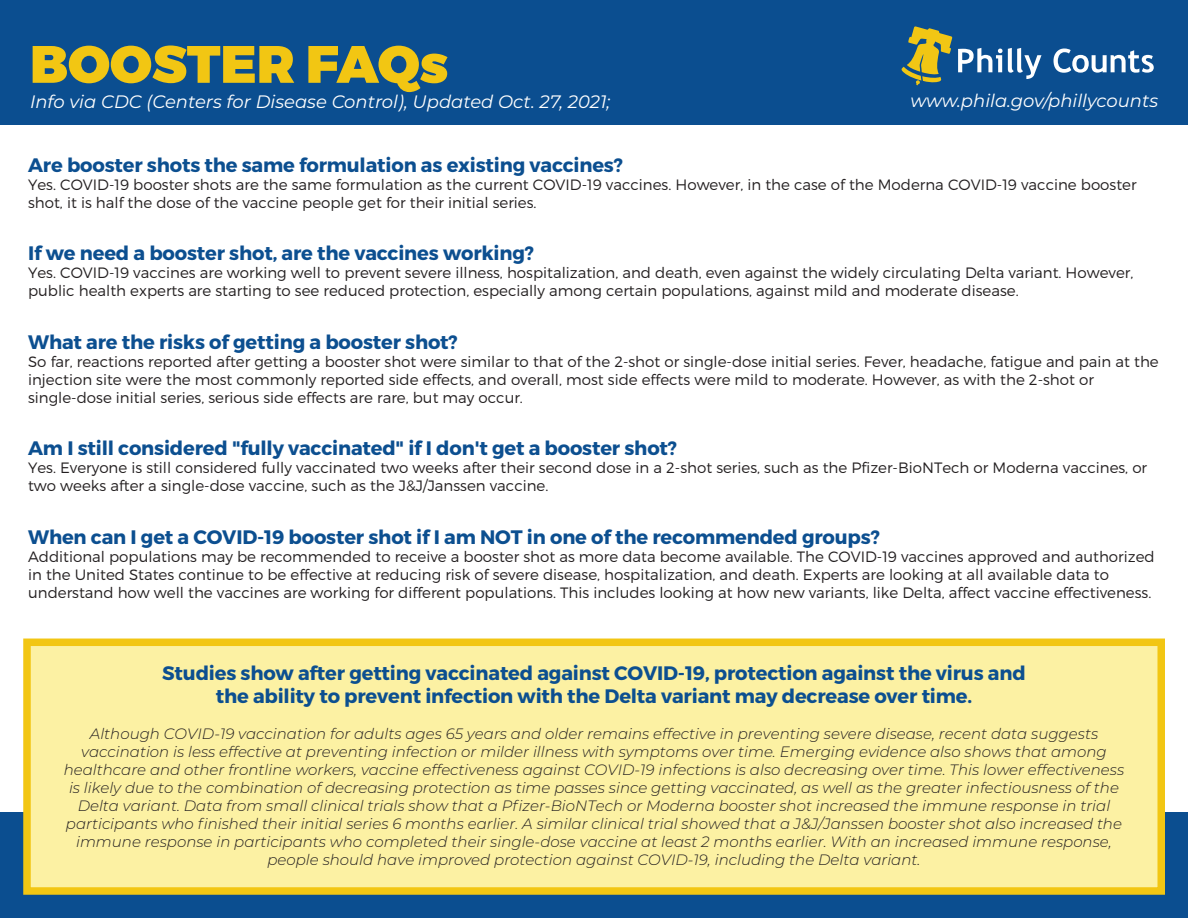
<style>
.page{position:relative;width:1188px;height:918px;background:#0b4e90}
.page>*{position:absolute;margin:0;border:0;box-sizing:border-box;transform-origin:0 0}
.t1{font:900 52.5px "Montserrat";color:#f2c613}
.t2{font:700 19.5px/23.4px "Montserrat";letter-spacing:-.01em;color:#0c4f90;text-align:center}
.t3{font:italic 18px "Montserrat";color:#fff}
.t4{font:300 15px/18px "Montserrat";color:#231f20}
.t5{font:italic 300 15px/18px "Montserrat";color:#231f20;text-align:center}
</style>
<div class="page">
<div style="left:0;top:125px;width:1188px;height:687px;background:#fff"></div>
<div style="left:27px;top:642px;width:1134px;height:249px;background:#fcf1a3"></div>
<div style="left:23px;top:639px;width:1142px;height:256px;border:8px solid #f2c613"></div>
<svg style="left:1054px;top:49px;width:100px;height:24px"></svg>
<svg style="left:901px;top:26px;width:141px;height:59px"></svg>
<h1 class="t1" style="left:30px;top:31px;width:420px">BOOSTER FAQs</h1>
<p class="t3" style="left:30px;top:90px;width:582px">Info via CDC (Centers for Disease Control), Updated Oct. 27, 2021;</p>
<p class="t3" style="left:910px;top:89px;width:249px">www.phila.gov/phillycounts</p>
<h2 class="t2" style="left:28px;top:154px;width:596px">Are booster shots the same formulation as existing vaccines?</h2>
<p class="t4" style="left:28px;top:175px;width:1110px">Yes. COVID-19 booster shots are the same formulation as the current COVID-19 vaccines. However, in the case of the Moderna COVID-19 vaccine booster shot, it is half the dose of the vaccine people get for their initial series.</p>
<h2 class="t2" style="left:28px;top:242px;width:507px">If we need a booster shot, are the vaccines working?</h2>
<p class="t4" style="left:28px;top:264px;width:1107px">Yes. COVID-19 vaccines are working well to prevent severe illness, hospitalization, and death, even against the widely circulating Delta variant. However, public health experts are starting to see reduced protection, especially among certain populations, against mild and moderate disease.</p>
<h2 class="t2" style="left:28px;top:331px;width:431px">What are the risks of getting a booster shot?</h2>
<p class="t4" style="left:28px;top:352px;width:1132px">So far, reactions reported after getting a booster shot were similar to that of the 2-shot or single-dose initial series. Fever, headache, fatigue and pain at the injection site were the most commonly reported side effects, and overall, most side effects were mild to moderate. However, as with the 2-shot or single-dose initial series, serious side effects are rare, but may occur.</p>
<h2 class="t2" style="left:28px;top:437px;width:650px">Am I still considered "fully vaccinated" if I don't get a booster shot?</h2>
<p class="t4" style="left:28px;top:459px;width:1121px">Yes. Everyone is still considered fully vaccinated two weeks after their second dose in a 2-shot series, such as the Pfizer-BioNTech or Moderna vaccines, or two weeks after a single-dose vaccine, such as the J&amp;J/Janssen vaccine.</p>
<h2 class="t2" style="left:28px;top:526px;width:853px">When can I get a COVID-19 booster shot if I am NOT in one of the recommended groups?</h2>
<p class="t4" style="left:28px;top:547px;width:1128px">Additional populations may be recommended to receive a booster shot as more data become available. The COVID-19 vaccines approved and authorized in the United States continue to be effective at reducing risk of severe disease, hospitalization, and death. Experts are looking at all available data to understand how well the vaccines are working for different populations. This includes looking at how new variants, like Delta, affect vaccine effectiveness.</p>
<h2 class="t2" style="left:162px;top:662px;width:865px">Studies show after getting vaccinated against COVID-19, protection against the virus and the ability to prevent infection with the Delta variant may decrease over time.</h2>
<p class="t5" style="left:64px;top:725px;width:1062px">Although COVID-19 vaccination for adults ages 65 years and older remains effective in preventing severe disease, recent data suggests vaccination is less effective at preventing infection or milder illness with symptoms over time. Emerging evidence also shows that among healthcare and other frontline workers, vaccine effectiveness against COVID-19 infections is also decreasing over time. This lower effectiveness is likely due to the combination of decreasing protection as time passes since getting vaccinated, as well as the greater infectiousness of the Delta variant. Data from small clinical trials show that a Pfizer-BioNTech or Moderna booster shot increased the immune response in trial participants who finished their initial series 6 months earlier. A similar clinical trial showed that a J&amp;J/Janssen booster shot also increased the immune response in participants who completed their single-dose vaccine at least 2 months earlier. With an increased immune response, people should have improved protection against COVID-19, including the Delta variant.</p>
</div>
